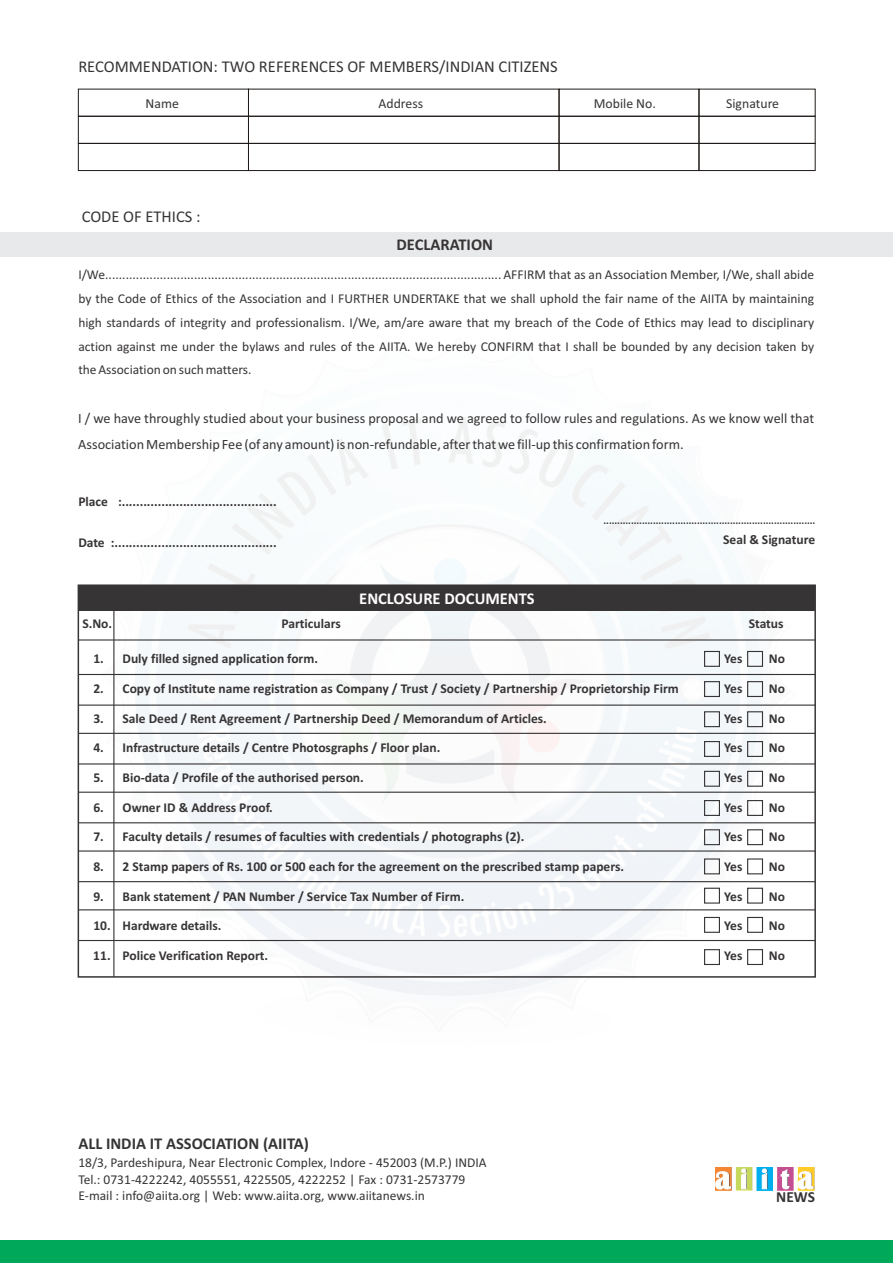
<style>
.page{position:relative;width:893px;height:1263px;background:#fff}
.page>*{position:absolute;margin:0;border:0;box-sizing:border-box;transform-origin:0 0}
.t1{font:16.5px "Calibri";color:#373435}
.t2{font:700 16.5px "Calibri";color:#373435}
.t3{font:700 16.5px "Calibri";color:#fefefe}
.t4{font:700 15.45px "Calibri";color:#373435}
.t5{font:14.25px/25.2px "Calibri";color:#373435}
.t6{font:13.8px "Calibri";color:#373435}
.t7{font:700 13.5px "Calibri";color:#373435}
.t8{font:13.5px/23.9px "Calibri";color:#373435}
.t9{font:13.35px "Cambria";color:#373435}
</style>
<div class="page">
<img style="left:94px;top:418px;width:705px;height:578px">
<div style="left:699px;top:116px;width:116px;height:28px;border:1px solid #1f1a17"></div>
<div style="left:78px;top:116px;width:171px;height:28px;border:1px solid #1f1a17"></div>
<div style="left:248px;top:116px;width:311px;height:28px;border:1px solid #1f1a17"></div>
<div style="left:559px;top:116px;width:140px;height:28px;border:1px solid #1f1a17"></div>
<div style="left:699px;top:143px;width:116px;height:28px;border:1px solid #1f1a17"></div>
<div style="left:78px;top:143px;width:171px;height:28px;border:1px solid #1f1a17"></div>
<div style="left:248px;top:143px;width:311px;height:28px;border:1px solid #1f1a17"></div>
<div style="left:559px;top:143px;width:140px;height:28px;border:1px solid #1f1a17"></div>
<div style="left:0;top:233px;width:893px;height:24px;background:#e8e9ea"></div>
<img style="left:715px;top:1168px;width:100px;height:23px">
<svg style="left:741px;top:1169px;width:6px;height:20px"></svg>
<svg style="left:762px;top:1169px;width:6px;height:20px"></svg>
<svg style="left:781px;top:1169px;width:9px;height:20px"></svg>
<svg style="left:798px;top:1171px;width:16px;height:18px"></svg>
<svg style="left:715px;top:1171px;width:17px;height:18px"></svg>
<div style="left:0;top:1240px;width:893px;height:23px;background:#00a859"></div>
<div style="left:78px;top:585px;width:737px;height:25px;background:#373435"></div>
<hr style="left:79px;top:639px;width:736px;height:1px;background:#373435">
<hr style="left:113px;top:610px;width:1px;height:367px;background:#373435">
<hr style="left:79px;top:674px;width:736px;height:1px;background:#373435">
<hr style="left:79px;top:704px;width:736px;height:2px;background:#373435">
<hr style="left:79px;top:733px;width:736px;height:1px;background:#373435">
<hr style="left:79px;top:763px;width:736px;height:1px;background:#373435">
<hr style="left:79px;top:792px;width:736px;height:1px;background:#373435">
<hr style="left:79px;top:822px;width:736px;height:1px;background:#373435">
<hr style="left:79px;top:850px;width:736px;height:1px;background:#373435">
<hr style="left:79px;top:881px;width:736px;height:1px;background:#373435">
<hr style="left:79px;top:909px;width:736px;height:1px;background:#373435">
<hr style="left:79px;top:940px;width:736px;height:1px;background:#373435">
<div style="left:704px;top:651px;width:16px;height:16px;border:1px solid #373435"></div>
<div style="left:747px;top:651px;width:16px;height:16px;border:1px solid #373435"></div>
<div style="left:704px;top:681px;width:16px;height:16px;border:1px solid #373435"></div>
<div style="left:747px;top:681px;width:16px;height:16px;border:1px solid #373435"></div>
<div style="left:704px;top:711px;width:16px;height:16px;border:1px solid #373435"></div>
<div style="left:747px;top:711px;width:16px;height:16px;border:1px solid #373435"></div>
<div style="left:704px;top:741px;width:16px;height:16px;border:1px solid #373435"></div>
<div style="left:747px;top:741px;width:16px;height:16px;border:1px solid #373435"></div>
<div style="left:704px;top:771px;width:16px;height:16px;border:1px solid #373435"></div>
<div style="left:747px;top:771px;width:16px;height:16px;border:1px solid #373435"></div>
<div style="left:704px;top:800px;width:16px;height:16px;border:1px solid #373435"></div>
<div style="left:747px;top:800px;width:16px;height:16px;border:1px solid #373435"></div>
<div style="left:704px;top:829px;width:16px;height:16px;border:1px solid #373435"></div>
<div style="left:747px;top:829px;width:16px;height:16px;border:1px solid #373435"></div>
<div style="left:704px;top:858px;width:16px;height:16px;border:1px solid #373435"></div>
<div style="left:747px;top:858px;width:16px;height:16px;border:1px solid #373435"></div>
<div style="left:704px;top:888px;width:16px;height:16px;border:1px solid #373435"></div>
<div style="left:747px;top:888px;width:16px;height:16px;border:1px solid #373435"></div>
<div style="left:704px;top:917px;width:16px;height:16px;border:1px solid #373435"></div>
<div style="left:747px;top:917px;width:16px;height:16px;border:1px solid #373435"></div>
<div style="left:704px;top:949px;width:16px;height:16px;border:1px solid #373435"></div>
<div style="left:747px;top:949px;width:16px;height:16px;border:1px solid #373435"></div>
<p class="t1" style="left:78px;top:60px;width:481px">RECOMMENDATION: TWO REFERENCES OF MEMBERS/INDIAN CITIZENS</p>
<p class="t6" style="left:146px;top:98px;width:35px">Name</p>
<p class="t6" style="left:379px;top:98px;width:46px">Address</p>
<p class="t6" style="left:594px;top:98px;width:64px">Mobile No.</p>
<p class="t6" style="left:726px;top:98px;width:54px">Signature</p>
<p class="t1" style="left:82px;top:209px;width:120px">CODE OF ETHICS :</p>
<p class="t2" style="left:397px;top:238px;width:98px">DECLARATION</p>
<p class="t8" style="left:78px;top:264px;width:737px;text-align:justify">I/We.................................................................................................................... AFFIRM that as an Association Member, I/We, shall abide by the Code of Ethics of the Association and I FURTHER UNDERTAKE that we shall uphold the fair name of the AIITA by maintaining high standards of integrity and professionalism. I/We, am/are aware that my breach of the Code of Ethics may lead to disciplinary action against me under the bylaws and rules of the AIITA. We hereby CONFIRM that I shall be bounded by any decision taken by the Association on such matters.</p>
<p class="t5" style="left:78px;top:407px;width:737px">I / we have throughly studied about your business proposal and we agreed to follow rules and regulations. As we know well that<br>Association Membership Fee (of any amount) is non-refundable, after that we fill-up this confirmation form.</p>
<p class="t7" style="left:78px;top:496px;width:200px">Place :...........................................</p>
<p class="t7" style="left:78px;top:536px;width:200px">Date :.............................................</p>
<p class="t7" style="left:723px;top:534px;width:94px">Seal &amp; Signature</p>
<p class="t9" style="left:603px;top:513px;width:213px">.............................................................................</p>
<p class="t3" style="left:359px;top:592px;width:177px">ENCLOSURE DOCUMENTS</p>
<p class="t7" style="left:82px;top:618px;width:31px">S.No.</p>
<p class="t7" style="left:281px;top:618px;width:61px">Particulars</p>
<p class="t7" style="left:749px;top:618px;width:36px">Status</p>
<p class="t7" style="left:724px;top:653px;width:20px">Yes</p>
<p class="t7" style="left:769px;top:653px;width:18px">No</p>
<p class="t7" style="left:724px;top:683px;width:20px">Yes</p>
<p class="t7" style="left:769px;top:683px;width:18px">No</p>
<p class="t7" style="left:724px;top:712px;width:20px">Yes</p>
<p class="t7" style="left:769px;top:712px;width:18px">No</p>
<p class="t7" style="left:724px;top:742px;width:20px">Yes</p>
<p class="t7" style="left:769px;top:742px;width:18px">No</p>
<p class="t7" style="left:724px;top:772px;width:20px">Yes</p>
<p class="t7" style="left:769px;top:772px;width:18px">No</p>
<p class="t7" style="left:724px;top:801px;width:20px">Yes</p>
<p class="t7" style="left:769px;top:801px;width:18px">No</p>
<p class="t7" style="left:724px;top:831px;width:20px">Yes</p>
<p class="t7" style="left:769px;top:831px;width:18px">No</p>
<p class="t7" style="left:724px;top:861px;width:20px">Yes</p>
<p class="t7" style="left:769px;top:861px;width:18px">No</p>
<p class="t7" style="left:724px;top:890px;width:20px">Yes</p>
<p class="t7" style="left:769px;top:890px;width:18px">No</p>
<p class="t7" style="left:724px;top:920px;width:20px">Yes</p>
<p class="t7" style="left:769px;top:920px;width:18px">No</p>
<p class="t7" style="left:724px;top:950px;width:20px">Yes</p>
<p class="t7" style="left:769px;top:950px;width:18px">No</p>
<p class="t7" style="left:93px;top:653px;width:226px">1. Duly filled signed application form.</p>
<p class="t7" style="left:93px;top:683px;width:587px">2. Copy of Institute name registration as Company / Trust / Society / Partnership / Proprietorship Firm</p>
<p class="t7" style="left:93px;top:712px;width:455px">3. Sale Deed / Rent Agreement / Partnership Deed / Memorandum of Articles.</p>
<p class="t7" style="left:93px;top:742px;width:349px">4. Infrastructure details / Centre Photosgraphs / Floor plan.</p>
<p class="t7" style="left:93px;top:772px;width:272px">5. Bio-data / Profile of the authorised person.</p>
<p class="t7" style="left:93px;top:801px;width:181px">6. Owner ID &amp; Address Proof.</p>
<p class="t7" style="left:93px;top:831px;width:432px">7. Faculty details / resumes of faculties with credentials / photographs (2).</p>
<p class="t7" style="left:93px;top:861px;width:532px">8. 2 Stamp papers of Rs. 100 or 500 each for the agreement on the prescribed stamp papers.</p>
<p class="t7" style="left:93px;top:890px;width:372px">9. Bank statement / PAN Number / Service Tax Number of Firm.</p>
<p class="t7" style="left:93px;top:920px;width:130px">10. Hardware details.</p>
<p class="t7" style="left:93px;top:950px;width:176px">11. Police Verification Report.</p>
<p class="t2" style="left:78px;top:1137px;width:232px">ALL INDIA IT ASSOCIATION (AIITA)</p>
<p class="t8" style="left:78px;top:1155px;width:410px;line-height:16.5px">18/3, Pardeshipura, Near Electronic Complex, Indore - 452003 (M.P.) INDIA<br>Tel.: 0731-4222242, 4055551, 4225505, 4222252 | Fax : 0731-2573779<br>E-mail : info@aiita.org | Web: www.aiita.org, www.aiitanews.in</p>
<p class="t4" style="left:776px;top:1191px;width:40px">NEWS</p>
</div>
